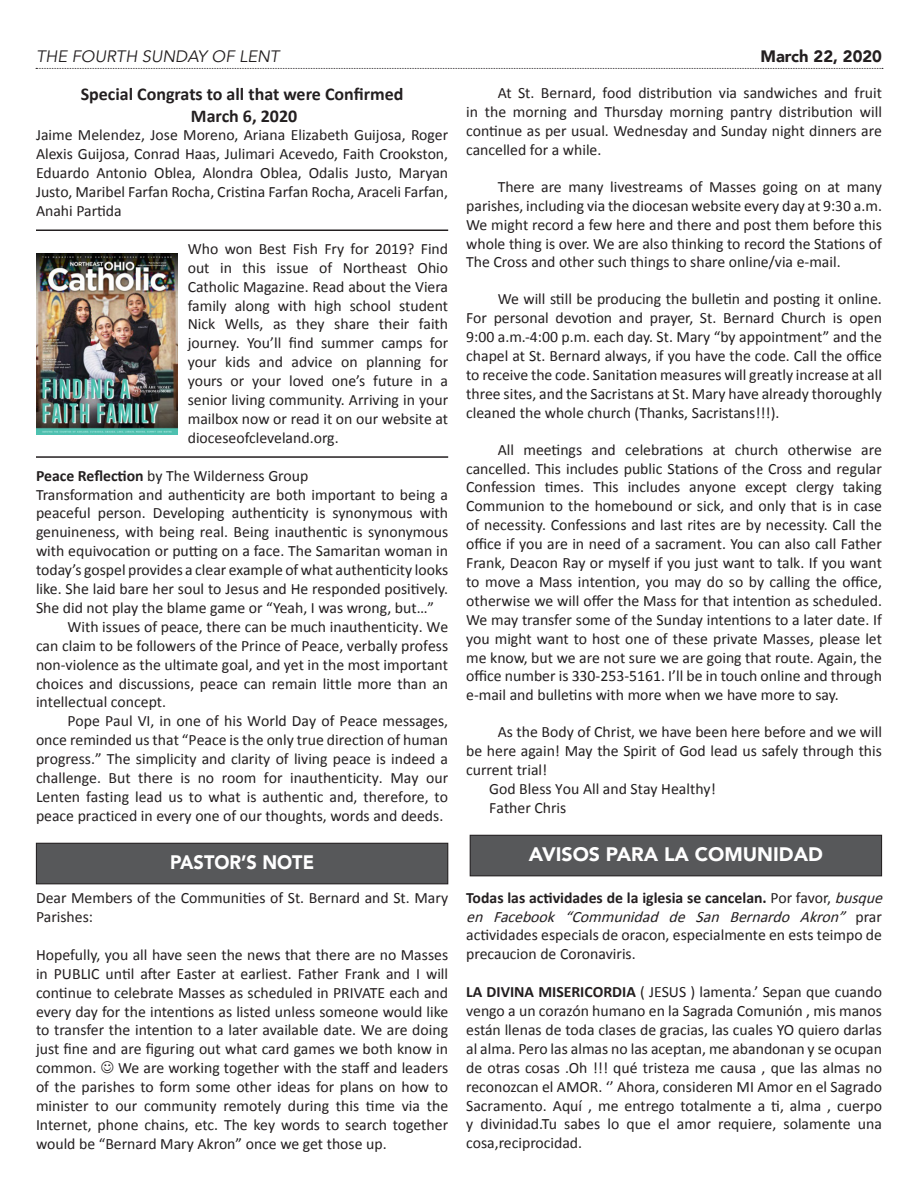
<style>
.page{position:relative;width:918px;height:1188px;background:#fff}
.page>*{position:absolute;margin:0;border:0;box-sizing:border-box;transform-origin:0 0}
.t1{font:900 19.5px "Avenir";color:#fff}
.t2{font:900 19.5px "Avenir";color:#fff;scale:.93 1}
.t3{font:700 18px "Calibri";color:#231f20}
.t4{font:italic 16.5px "Avenir";color:#231f20}
.t5{font:900 16.5px "Avenir";color:#231f20}
.t6{font:15.75px/18.9px "Calibri";color:#231f20;text-align:justify}
.s1{font-weight:700}
.s2{font-style:italic}
</style>
<div class="page">
<svg style="left:36px;top:68px;width:847px;height:1px"></svg>
<hr style="left:36px;top:230px;width:412px;height:1px;background:#231f20">
<hr style="left:36px;top:456px;width:412px;height:2px;background:#231f20">
<img style="left:36px;top:254px;width:141px;height:181px">
<div style="left:36px;top:843px;width:412px;height:41px;background:#57585a"></div>
<div style="left:36px;top:843px;width:412px;height:41px;border:1px solid #231f20"></div>
<div style="left:470px;top:835px;width:412px;height:41px;background:#57585a"></div>
<div style="left:470px;top:835px;width:412px;height:41px;border:1px solid #231f20"></div>
<p class="t4" style="left:36px;top:46px;width:245px">THE FOURTH SUNDAY OF LENT</p>
<p class="t5" style="left:760px;top:42px;width:123px">March 22, 2020</p>
<p class="t3" style="left:81px;top:83px;width:324px">Special Congrats to all that were Confirmed</p>
<p class="t3" style="left:191px;top:104px;width:108px">March 6, 2020</p>
<p class="t6" style="left:36px;top:125px;width:414px">Jaime Melendez, Jose Moreno, Ariana Elizabeth Guijosa, Roger Alexis Guijosa, Conrad Haas, Julimari Acevedo, Faith Crookston, Eduardo Antonio Oblea, Alondra Oblea, Odalis Justo, Maryan Justo, Maribel Farfan Rocha, Cristina Farfan Rocha, Araceli Farfan, Anahi Partida</p>
<p class="t6" style="left:188px;top:238px;width:262px">Who won Best Fish Fry for 2019? Find out in this issue of Northeast Ohio Catholic Magazine. Read about the Viera family along with high school student Nick Wells, as they share their faith journey. You’ll find summer camps for your kids and advice on planning for yours or your loved one’s future in a senior living community. Arriving in your mailbox now or read it on our website at dioceseofcleveland.org.</p>
<p class="t6" style="left:36px;top:465px;width:274px"><span class="s1">Peace Reflection</span> by The Wilderness Group</p>
<p class="t6" style="left:36px;top:484px;width:414px">Transformation and authenticity are both important to being a peaceful person. Developing authenticity is synonymous with genuineness, with being real. Being inauthentic is synonymous with equivocation or putting on a face. The Samaritan woman in today’s gospel provides a clear example of what authenticity looks like. She laid bare her soul to Jesus and He responded positively.<br>She did not play the blame game or “Yeah, I was wrong, but…”</p>
<p class="t6" style="left:36px;top:616px;width:414px;text-indent:32px">With issues of peace, there can be much inauthenticity. We can claim to be followers of the Prince of Peace, verbally profess non-violence as the ultimate goal, and yet in the most important choices and discussions, peace can remain little more than an intellectual concept.</p>
<p class="t6" style="left:36px;top:711px;width:414px;text-indent:32px">Pope Paul VI, in one of his World Day of Peace messages, once reminded us that “Peace is the only true direction of human progress.” The simplicity and clarity of living peace is indeed a challenge. But there is no room for inauthenticity. May our Lenten fasting lead us to what is authentic and, therefore, to peace practiced in every one of our thoughts, words and deeds.</p>
<p class="t2" style="left:170px;top:846px;width:156px">PASTOR’S NOTE</p>
<p class="t6" style="left:36px;top:888px;width:414px">Dear Members of the Communities of St. Bernard and St. Mary<br>Parishes:</p>
<p class="t6" style="left:36px;top:944px;width:414px">Hopefully, you all have seen the news that there are no Masses in PUBLIC until after Easter at earliest. Father Frank and I will continue to celebrate Masses as scheduled in PRIVATE each and every day for the intentions as listed unless someone would like to transfer the intention to a later available date. We are doing just fine and are figuring out what card games we both know in common.</p>
<p class="t6" style="left:466px;top:83px;width:417px;text-indent:32px">At St. Bernard, food distribution via sandwiches and fruit in the morning and Thursday morning pantry distribution will continue as per usual. Wednesday and Sunday night dinners are cancelled for a while.</p>
<p class="t6" style="left:466px;top:176px;width:417px;text-indent:32px">There are many livestreams of Masses going on at many parishes, including via the diocesan website every day at 9:30 a.m.<br>We might record a few here and there and post them before this whole thing is over. We are also thinking to record the Stations of The Cross and other such things to share online/via e-mail.</p>
<p class="t6" style="left:466px;top:289px;width:417px;text-indent:32px">We will still be producing the bulletin and posting it online.<br>For personal devotion and prayer, St. Bernard Church is open 9:00 a.m.-4:00 p.m. each day. St. Mary “by appointment” and the chapel at St. Bernard always, if you have the code. Call the office to receive the code. Sanitation measures will greatly increase at all three sites, and the Sacristans at St. Mary have already thoroughly cleaned the whole church (Thanks, Sacristans!!!).</p>
<p class="t6" style="left:466px;top:439px;width:417px;text-indent:32px">All meetings and celebrations at church otherwise are cancelled. This includes public Stations of the Cross and regular Confession times. This includes anyone except clergy taking Communion to the homebound or sick, and only that is in case of necessity. Confessions and last rites are by necessity. Call the office if you are in need of a sacrament. You can also call Father Frank, Deacon Ray or myself if you just want to talk. If you want to move a Mass intention, you may do so by calling the office, otherwise we will offer the Mass for that intention as scheduled.<br>We may transfer some of the Sunday intentions to a later date. If you might want to host one of these private Masses, please let me know, but we are not sure we are going that route. Again, the office number is 330-253-5161. I’ll be in touch online and through e-mail and bulletins with more when we have more to say.</p>
<p class="t6" style="left:466px;top:722px;width:417px;text-indent:32px">As the Body of Christ, we have been here before and we will be here again! May the Spirit of God lead us safely through this current trial!</p>
<p class="t6" style="left:489px;top:778px;width:228px">God Bless You All and Stay Healthy!</p>
<p class="t6" style="left:489px;top:797px;width:79px">Father Chris</p>
<p class="t1" style="left:529px;top:838px;width:296px">AVISOS PARA LA COMUNIDAD</p>
<p class="t6" style="left:466px;top:887px;width:422px;text-align:left"><span class="s1">Todas las actividades de la iglesia se cancelan.</span> Por favor, <span class="s2">busque en Facebook “Communidad de San Bernardo Akron”</span> p r a r actividades especials de oracon, especialmente en ests teimpo de precaucion de Coronaviris.</p>
<p class="t6" style="left:466px;top:982px;width:417px"><span class="s1">LA DIVINA MISERICORDIA</span> ( JESUS ) lamenta.’ Sepan que cuando vengo a un corazón humano en la Sagrada Comunión , mis manos están llenas de toda clases de gracias, las cuales YO quiero darlas al alma. Pero las almas no las aceptan, me abandonan y se ocupan de otras cosas .Oh !!! qué tristeza me causa , que las almas no reconozcan el AMOR. ‘’ Ahora, consideren MI Amor en el Sagrado Sacramento. Aquí , me entrego totalmente a ti, alma , cuerpo y divinidad.Tu sabes lo que el amor requiere, solamente una cosa,reciprocidad.</p>
<p class="t6" style="left:36px;top:1058px;width:414px;text-indent:82px">We are working together with the staff and leaders of the parishes to form some other ideas for plans on how to minister to our community remotely during this time via the Internet, phone chains, etc. The key words to search together would be “Bernard Mary Akron” once we get those up.</p>
</div>
